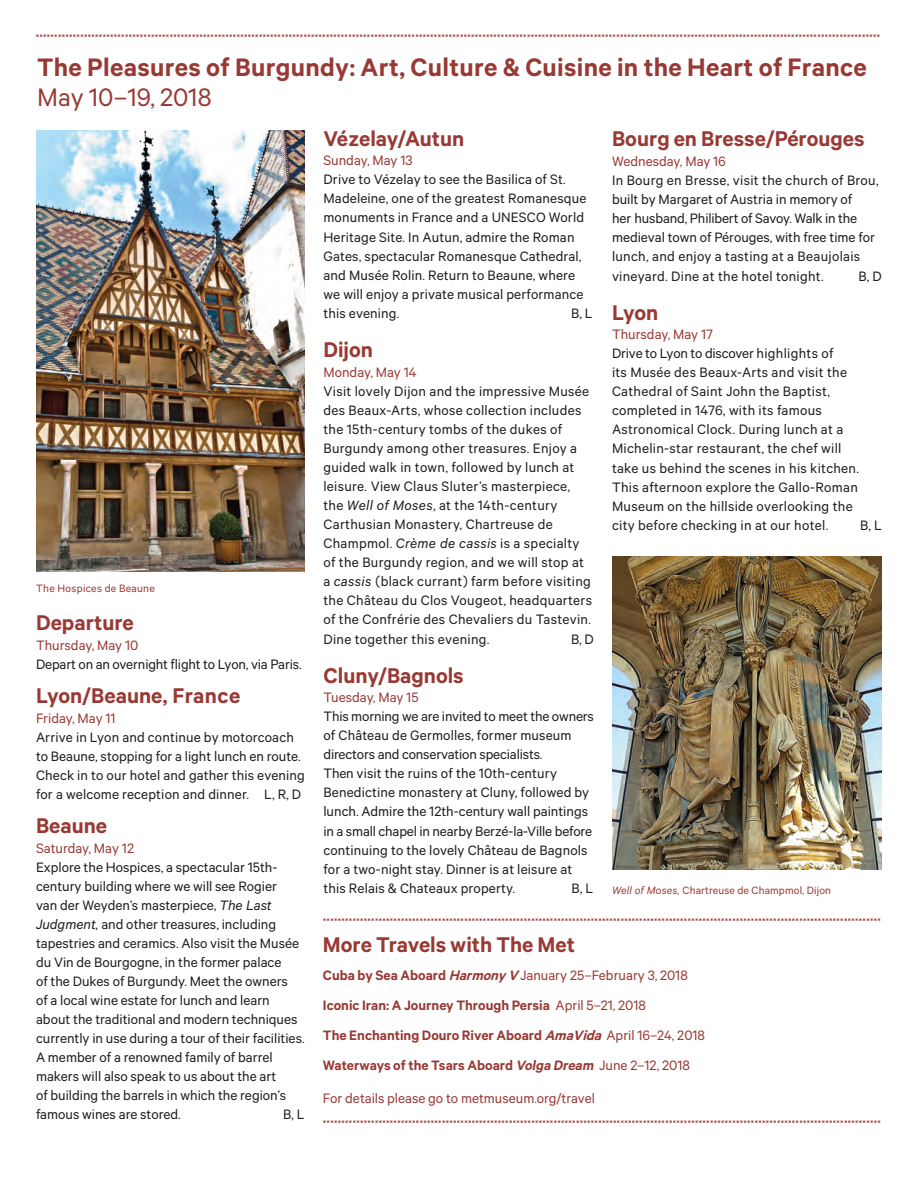
<style>
.page{position:relative;width:918px;height:1188px;background:#fff}
.page>*{position:absolute;margin:0;border:0;box-sizing:border-box;transform-origin:0 0}
.Exterior_Header{font:600 28.5px "The Met Sans";letter-spacing:.01em;color:#983934}
.Exterior_Header-2{font:28.5px "The Met Sans";color:#983934}
.Exterior_Header-3{font:600 24px "The Met Sans";color:#983934}
.Exterior_Header-4{font:15.3px/19px "The Met Sans";letter-spacing:.01em;color:#1d1d1b}
.Exterior_Header-5{font:15.3px "The Met Sans";color:#983934}
.Exterior_Header-6{font:600 15.3px "The Met Sans";color:#983934}
.Exterior_Header-7{font:15.3px "The Met Sans";letter-spacing:-.01em;color:#1d1d1b}
.Exterior_Header-8{font:12px "The Met Sans";letter-spacing:.01em;color:#983934}
.s1{color:#983934}
.s2{font-style:italic}
.s3{font-weight:600}
.s4{font-weight:600;font-style:italic}
.s5{font-weight:400}
</style>
<div class="page">
<img style="left:36px;top:131px;width:268px;height:440px">
<img style="left:612px;top:556px;width:270px;height:314px">
<p class="Exterior_Header" style="left:37px;top:50px;width:831px">The Pleasures of Burgundy: Art, Culture &amp; Cuisine in the Heart of France</p>
<p class="Exterior_Header-2" style="left:37px;top:80px;width:176px">May 10–19, 2018</p>
<p class="Exterior_Header-3" style="left:612px;top:125px;width:254px">Bourg en Bresse/Pérouges</p>
<p class="Exterior_Header-5" style="left:612px;top:152px;width:116px">Wednesday, May 16</p>
<p class="Exterior_Header-4" style="left:612px;top:170px;width:268px">In Bourg en Bresse, visit the church of Brou, built by Margaret of Austria in memory of<br>her husband, Philibert of Savoy. Walk in the medieval town of Pérouges, with free time for lunch, and enjoy a tasting at a Beaujolais vineyard. Dine at the hotel tonight.</p>
<p class="Exterior_Header-3" style="left:323px;top:125px;width:142px">Vézelay/Autun</p>
<p class="Exterior_Header-5" style="left:323px;top:152px;width:91px">Sunday, May 13</p>
<p class="Exterior_Header-4" style="left:323px;top:170px;width:265px">Drive to Vézelay to see the Basilica of St.<br>Madeleine, one of the greatest Romanesque monuments in France and a UNESCO World Heritage Site. In Autun, admire the Roman Gates, spectacular Romanesque Cathedral, and Musée Rolin. Return to Beaune, where we will enjoy a private musical performance this evening.</p>
<p class="Exterior_Header-4" style="left:858px;top:266px;width:25px">B, D</p>
<p class="Exterior_Header-3" style="left:612px;top:298px;width:48px">Lyon</p>
<p class="Exterior_Header-4" style="left:612px;top:325px;width:249px"><span class="s1">Thursday, May 17<br></span>Drive to Lyon to discover highlights of<br>its Musée des Beaux-Arts and visit the Cathedral of Saint John the Baptist, completed in 1476, with its famous Astronomical Clock. During lunch at a Michelin-star restaurant, the chef will take us behind the scenes in his kitchen.<br>This afternoon explore the Gallo-Roman Museum on the hillside overlooking the city before checking in at our hotel.</p>
<p class="Exterior_Header-4" style="left:571px;top:303px;width:23px">B, L</p>
<p class="Exterior_Header-3" style="left:323px;top:335px;width:51px">Dijon</p>
<p class="Exterior_Header-5" style="left:323px;top:363px;width:95px">Monday, May 14</p>
<p class="Exterior_Header-4" style="left:323px;top:381px;width:270px">Visit lovely Dijon and the impressive Musée des Beaux-Arts, whose collection includes the 15th-century tombs of the dukes of Burgundy among other treasures. Enjoy a guided walk in town, followed by lunch at leisure. View Claus Sluter’s masterpiece, the <span class="s2">Well of Moses</span>, at the 14th-century Carthusian Monastery, Chartreuse de Champmol. <span class="s2">Crème de cassis</span> is a specialty of the Burgundy region, and we will stop at a <span class="s2">cassis</span> (black currant) farm before visiting the Château du Clos Vougeot, headquarters of the Confrérie des Chevaliers du Tastevin.<br>Dine together this evening.</p>
<p class="Exterior_Header-4" style="left:860px;top:515px;width:23px">B, L</p>
<p class="Exterior_Header-8" style="left:36px;top:582px;width:120px">The Hospices de Beaune</p>
<p class="Exterior_Header-3" style="left:36px;top:608px;width:99px">Departure</p>
<p class="Exterior_Header-5" style="left:36px;top:636px;width:104px">Thursday, May 10</p>
<p class="Exterior_Header-7" style="left:36px;top:655px;width:267px">Depart on an overnight flight to Lyon, via Paris.</p>
<p class="Exterior_Header-3" style="left:36px;top:682px;width:206px">Lyon/Beaune, France</p>
<p class="Exterior_Header-5" style="left:36px;top:709px;width:81px">Friday, May 11</p>
<p class="Exterior_Header-4" style="left:36px;top:727px;width:270px">Arrive in Lyon and continue by motorcoach to Beaune, stopping for a light lunch en route.<br>Check in to our hotel and gather this evening for a welcome reception and dinner. L, R, D</p>
<p class="Exterior_Header-3" style="left:36px;top:811px;width:73px">Beaune</p>
<p class="Exterior_Header-5" style="left:36px;top:839px;width:100px">Saturday, May 12</p>
<p class="Exterior_Header-4" style="left:36px;top:857px;width:270px">Explore the Hospices, a spectacular 15th&shy;century building where we will see Rogier<br>van der Weyden’s masterpiece, <span class="s2">The Last Judgment,</span> and other treasures, including tapestries and ceramics. Also visit the Musée du Vin de Bourgogne, in the former palace<br>of the Dukes of Burgundy. Meet the owners<br>of a local wine estate for lunch and learn about the traditional and modern techniques currently in use during a tour of their facilities.<br>A member of a renowned family of barrel makers will also speak to us about the art<br>of building the barrels in which the region’s famous wines are stored.</p>
<p class="Exterior_Header-4" style="left:571px;top:629px;width:24px">B, D</p>
<p class="Exterior_Header-3" style="left:323px;top:661px;width:142px">Cluny/Bagnols</p>
<p class="Exterior_Header-5" style="left:323px;top:689px;width:97px">Tuesday, May 15</p>
<p class="Exterior_Header-4" style="left:323px;top:707px;width:272px">This morning we are invited to meet the owners of Château de Germolles, former museum directors and conservation specialists.<br>Then visit the ruins of the 10th-century Benedictine monastery at Cluny, followed by lunch. Admire the 12th-century wall paintings in a small chapel in nearby Berzé-la-Ville before continuing to the lovely Château de Bagnols for a two-night stay. Dinner is at leisure at this Relais &amp; Chateaux property.</p>
<p class="Exterior_Header-4" style="left:571px;top:878px;width:23px">B, L</p>
<p class="Exterior_Header-8" style="left:612px;top:883px;width:221px"><span class="s2">Well of Moses,</span> Chartreuse de Champmol, Dijon</p>
<p class="Exterior_Header-3" style="left:323px;top:930px;width:254px">More Travels with The Met</p>
<p class="Exterior_Header-5" style="left:323px;top:967px;width:366px"><span class="s3">Cuba by Sea Aboard</span> <span class="s4">HarmonyV</span> January 25–February 3, 2018</p>
<p class="Exterior_Header-6" style="left:323px;top:996px;width:324px">Iconic Iran: A Journey Through Persia <span class="s5">April 5–21, 2018</span></p>
<p class="Exterior_Header-6" style="left:323px;top:1026px;width:384px">The Enchanting Douro River Aboard <span class="s2">AmaVida</span><span class="s5">April 16–24, 2018</span></p>
<p class="Exterior_Header-6" style="left:323px;top:1056px;width:369px">Waterways of the Tsars Aboard <span class="s2">Volga Dream</span> <span class="s5">June 2–12, 2018</span></p>
<p class="Exterior_Header-5" style="left:323px;top:1090px;width:274px">For details please go to metmuseum.org/travel</p>
<p class="Exterior_Header-4" style="left:283px;top:1105px;width:23px">B, L</p>
</div>
